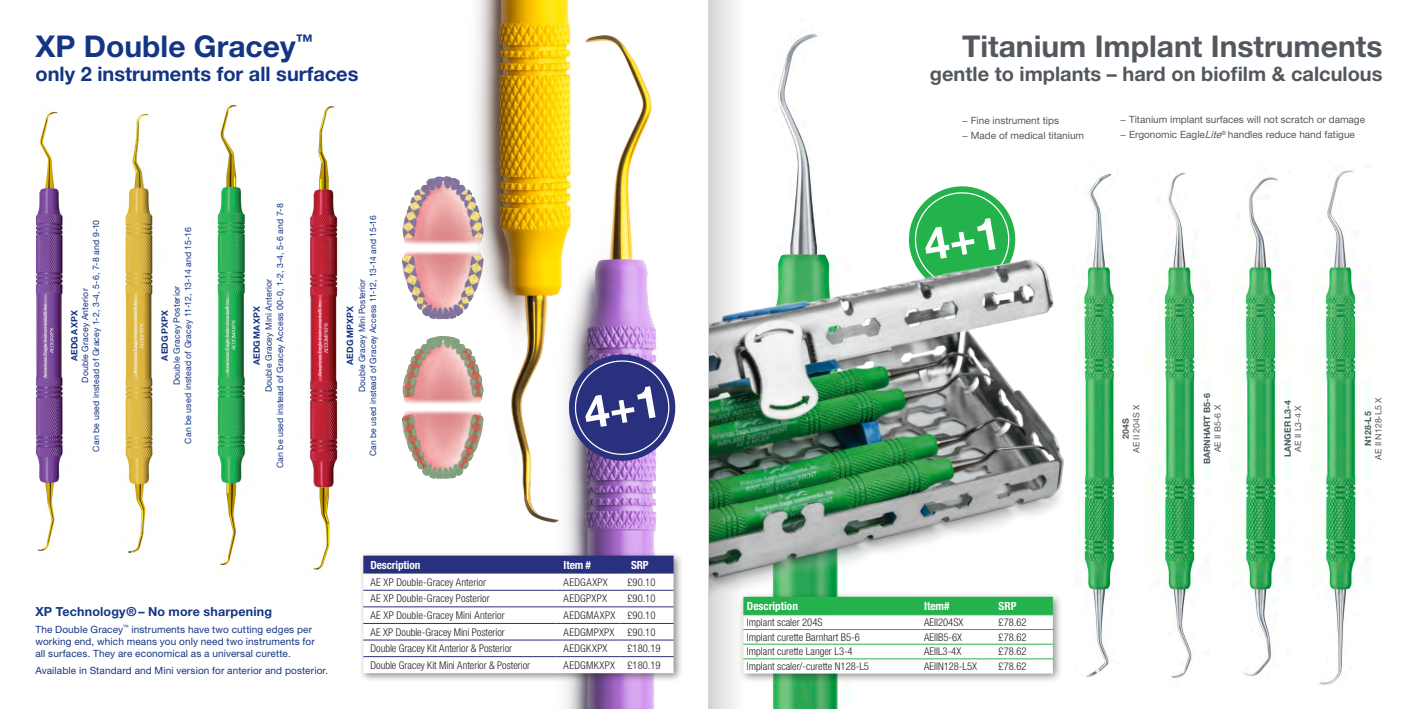
<style>
.page{position:relative;width:1418px;height:709px;background:#fff}
.page>*{position:absolute;margin:0;border:0;box-sizing:border-box;transform-origin:0 0}
.t1{font:700 30px "Helvetica Neue LT Pro";color:#52585e}
.t2{font:700 30px "Helvetica Neue LT Pro";color:#133583}
.t3{font:700 20px "Helvetica Neue LT Pro";color:#52585e}
.t4{font:700 20px "Helvetica Neue LT Pro";color:#133583}
.t5{font:700 12.5px "Helvetica Neue LT Pro";letter-spacing:.015em;color:#133583}
.t6{font:700 condensed 11.25px "Helvetica Neue LT Pro";color:#fff}
.t7{font:300 condensed 10.62px "Helvetica Neue LT Pro";color:#231f20}
.t8{font:300 condensed 10.62px "Helvetica Neue LT Pro";letter-spacing:.025em;color:#231f20}
.t9{font:300 condensed 10.62px "Helvetica Neue LT Pro";letter-spacing:.02em;color:#231f20}
.t10{font:300 condensed 10.62px "Helvetica Neue LT Pro";letter-spacing:.035em;color:#231f20}
.t11{font:300 condensed 10.62px "Helvetica Neue LT Pro";letter-spacing:.03em;color:#231f20}
.t12{font:10px/12px "Helvetica Neue LT Pro";letter-spacing:.015em;color:#133583}
.t13{font:10px/15px "Helvetica Neue LT Pro";color:#52585e}
.t14{font:8.75px/11.1px "Helvetica Neue LT Pro";letter-spacing:.02em;color:#133583;text-align:center}
.t15{font:8.75px/11.1px "Helvetica Neue LT Pro";letter-spacing:.02em;color:#133583;text-align:center;scale:.96 1}
.t16{font:8.75px "Helvetica Neue LT Pro";color:#52585e}
.t17{font:700 8.75px "Helvetica Neue LT Pro";letter-spacing:.02em;color:#133583}
.t18{font:700 8.75px "Helvetica Neue LT Pro";letter-spacing:-.005em;color:#52585e}
.s1{font-style:italic}
</style>
<div class="page">
<img style="left:708px;top:17px;width:130px;height:692px">
<img style="left:742px;top:214px;width:322px;height:377px">
<img style="left:1163px;top:172px;width:33px;height:506px">
<img style="left:1244px;top:177px;width:34px;height:499px">
<img style="left:1319px;top:170px;width:38px;height:515px">
<img style="left:36px;top:110px;width:27px;height:441px">
<img style="left:125px;top:113px;width:28px;height:440px">
<img style="left:217px;top:105px;width:29px;height:461px">
<img style="left:309px;top:106px;width:29px;height:464px">
<img style="left:566px;top:34px;width:91px;height:675px">
<img style="left:475px;top:0;width:112px;height:551px">
<img style="left:402px;top:174px;width:84px;height:147px">
<img style="left:402px;top:336px;width:85px;height:144px">
<div style="left:738px;top:591px;width:325px;height:93px;background:#231f20;opacity:.5"></div>
<svg style="left:743px;top:597px;width:309px;height:76px"></svg>
<hr style="left:743px;top:629px;width:177px;height:1px;background:#23b24b">
<hr style="left:920px;top:629px;width:75px;height:1px;background:#23b24b">
<hr style="left:995px;top:629px;width:57px;height:1px;background:#23b24b">
<hr style="left:743px;top:644px;width:177px;height:1px;background:#23b24b">
<hr style="left:920px;top:644px;width:75px;height:1px;background:#23b24b">
<hr style="left:995px;top:644px;width:57px;height:1px;background:#23b24b">
<hr style="left:743px;top:614px;width:177px;height:1px;background:#23b24b">
<hr style="left:920px;top:614px;width:75px;height:1px;background:#23b24b">
<hr style="left:995px;top:614px;width:57px;height:1px;background:#23b24b">
<hr style="left:743px;top:658px;width:177px;height:1px;background:#23b24b">
<hr style="left:920px;top:658px;width:75px;height:1px;background:#23b24b">
<hr style="left:995px;top:658px;width:57px;height:1px;background:#23b24b">
<img style="left:1078px;top:173px;width:40px;height:505px">
<div style="left:359px;top:551px;width:324px;height:132px;background:#231f20;opacity:.5"></div>
<svg style="left:363px;top:555px;width:310px;height:118px"></svg>
<hr style="left:363px;top:590px;width:193px;height:1px;background:#29307d">
<hr style="left:556px;top:590px;width:64px;height:1px;background:#29307d">
<hr style="left:620px;top:590px;width:53px;height:1px;background:#29307d">
<hr style="left:363px;top:606px;width:193px;height:1px;background:#29307d">
<hr style="left:556px;top:606px;width:64px;height:1px;background:#29307d">
<hr style="left:620px;top:606px;width:53px;height:1px;background:#29307d">
<hr style="left:363px;top:623px;width:193px;height:1px;background:#29307d">
<hr style="left:556px;top:623px;width:64px;height:1px;background:#29307d">
<hr style="left:620px;top:623px;width:53px;height:1px;background:#29307d">
<hr style="left:363px;top:640px;width:193px;height:1px;background:#29307d">
<hr style="left:556px;top:640px;width:64px;height:1px;background:#29307d">
<hr style="left:620px;top:640px;width:53px;height:1px;background:#29307d">
<hr style="left:363px;top:656px;width:193px;height:1px;background:#29307d">
<hr style="left:556px;top:656px;width:64px;height:1px;background:#29307d">
<hr style="left:620px;top:656px;width:53px;height:1px;background:#29307d">
<img style="left:709px;top:0;width:33px;height:709px">
<svg style="left:902px;top:186px;width:120px;height:113px"></svg>
<svg style="left:562px;top:348px;width:114px;height:119px"></svg>
<h1 class="t2" style="left:35px;top:28px;width:279px">XP Double Gracey<sup>™</sup></h1>
<h2 class="t4" style="left:35px;top:61px;width:324px">only 2 instruments for all surfaces</h2>
<p class="t14" style="left:79px;top:451px;width:233px;rotate:-90deg">Double Gracey Anterior<br>Can be used instead of Gracey 1-2, 3-4, 5-6, 7-8 and 9-10</p>
<p class="t17" style="left:69px;top:361px;width:53px;rotate:-90deg">AEDGAXPX</p>
<p class="t14" style="left:171px;top:443px;width:218px;rotate:-90deg">Double Gracey Posterior<br>Can be used instead of Gracey 11-12, 13-14 and 15-16</p>
<p class="t17" style="left:159px;top:361px;width:52px;rotate:-90deg">AEDGPXPX</p>
<p class="t14" style="left:263px;top:468px;width:267px;rotate:-90deg">Double Gracey Mini Anterior<br>Can be used instead of Gracey Access 00-0, 1-2, 3-4, 5-6 and 7-8</p>
<p class="t17" style="left:251px;top:365px;width:61px;rotate:-90deg">AEDGMAXPX</p>
<p class="t15" style="left:356px;top:456px;width:252px;rotate:-90deg">Double Gracey Mini Posterior<br>Can be used instead of Gracey Access 11-12, 13-14 and 15-16</p>
<p class="t17" style="left:344px;top:365px;width:60px;rotate:-90deg">AEDGMPXPX</p>
<p class="t5" style="left:35px;top:604px;width:238px">XP Technology® – No more sharpening</p>
<p class="t12" style="left:35px;top:623px;width:281px">The Double Gracey<sup>™</sup> instruments have two cutting edges per working end, which means you only need two instruments for all surfaces. They are economical as a universal curette.</p>
<p class="t12" style="left:35px;top:664px;width:294px">Available in Standard and Mini version for anterior and posterior.</p>
<p class="t6" style="left:370px;top:558px;width:51px">Description</p>
<p class="t6" style="left:563px;top:558px;width:29px">Item #</p>
<p class="t6" style="left:631px;top:558px;width:19px">SRP</p>
<p class="t7" style="left:370px;top:576px;width:117px">AE XP Double-Gracey Anterior</p>
<p class="t10" style="left:563px;top:576px;width:46px">AEDGAXPX</p>
<p class="t7" style="left:627px;top:576px;width:30px">£90.10</p>
<p class="t7" style="left:370px;top:592px;width:121px">AE XP Double-Gracey Posterior</p>
<p class="t8" style="left:563px;top:592px;width:45px">AEDGPXPX</p>
<p class="t7" style="left:627px;top:592px;width:30px">£90.10</p>
<p class="t7" style="left:370px;top:609px;width:136px">AE XP Double-Gracey Mini Anterior</p>
<p class="t8" style="left:563px;top:609px;width:93px">AEDGMAXPX £90.10</p>
<p class="t7" style="left:370px;top:625px;width:136px">AE XP Double-Gracey Mini Posterior</p>
<p class="t9" style="left:563px;top:625px;width:93px">AEDGMPXPX £90.10</p>
<p class="t7" style="left:370px;top:642px;width:143px">Double Gracey Kit Anterior &amp; Posterior</p>
<p class="t11" style="left:563px;top:642px;width:45px">AEDGKXPX</p>
<p class="t7" style="left:627px;top:642px;width:35px">£180.19</p>
<p class="t7" style="left:370px;top:659px;width:161px">Double Gracey Kit Mini Anterior &amp; Posterior</p>
<p class="t8" style="left:563px;top:659px;width:98px">AEDGMKXPX £180.19</p>
<h1 class="t1" style="left:962px;top:28px;width:422px">Titanium Implant Instruments</h1>
<h2 class="t3" style="left:929px;top:61px;width:454px">gentle to implants – hard on biofilm &amp; calculous</h2>
<p class="t13" style="left:962px;top:113px;width:123px">− Fine instrument tips<br>− Made of medical titanium</p>
<p class="t13" style="left:1120px;top:112px;width:246px">− Titanium implant surfaces will not scratch or damage − Ergonomic Eagle<span class="s1">Lite</span><sup>®</sup> handles reduce hand fatigue</p>
<p class="t6" style="left:747px;top:599px;width:52px">Description</p>
<p class="t6" style="left:924px;top:599px;width:27px">Item#</p>
<p class="t6" style="left:998px;top:599px;width:19px">SRP</p>
<p class="t7" style="left:747px;top:616px;width:77px">Implant scaler 204S</p>
<p class="t7" style="left:924px;top:616px;width:41px">AEII204SX</p>
<p class="t7" style="left:998px;top:616px;width:30px">£78.62</p>
<p class="t7" style="left:747px;top:630px;width:114px">Implant curette Barnhart B5-6</p>
<p class="t7" style="left:924px;top:630px;width:39px">AEIIB5-6X</p>
<p class="t7" style="left:998px;top:630px;width:30px">£78.62</p>
<p class="t7" style="left:747px;top:645px;width:107px">Implant curette Langer L3-4</p>
<p class="t7" style="left:924px;top:645px;width:39px">AEIIL3-4X</p>
<p class="t7" style="left:998px;top:645px;width:30px">£78.62</p>
<p class="t7" style="left:747px;top:660px;width:124px">Implant scaler/-curette N128-L5</p>
<p class="t7" style="left:924px;top:660px;width:55px">AEIIN128-L5X</p>
<p class="t7" style="left:998px;top:660px;width:30px">£78.62</p>
<p class="t16" style="left:1131px;top:453px;width:50px;rotate:-90deg">AE II 204S X</p>
<p class="t18" style="left:1201px;top:464px;width:72px;rotate:-90deg">BARNHART B5-6</p>
<p class="t16" style="left:1212px;top:452px;width:49px;rotate:-90deg">AE II B5-6 X</p>
<p class="t18" style="left:1282px;top:457px;width:58px;rotate:-90deg">LANGER L3-4</p>
<p class="t16" style="left:1292px;top:452px;width:48px;rotate:-90deg">AE II L3-4 X</p>
<p class="t18" style="left:1362px;top:446px;width:36px;rotate:-90deg">N128-L5</p>
<p class="t16" style="left:1373px;top:460px;width:64px;rotate:-90deg">AE II N128-L5 X</p>
<p class="t18" style="left:1120px;top:439px;width:22px;rotate:-90deg">204S</p>
</div>
